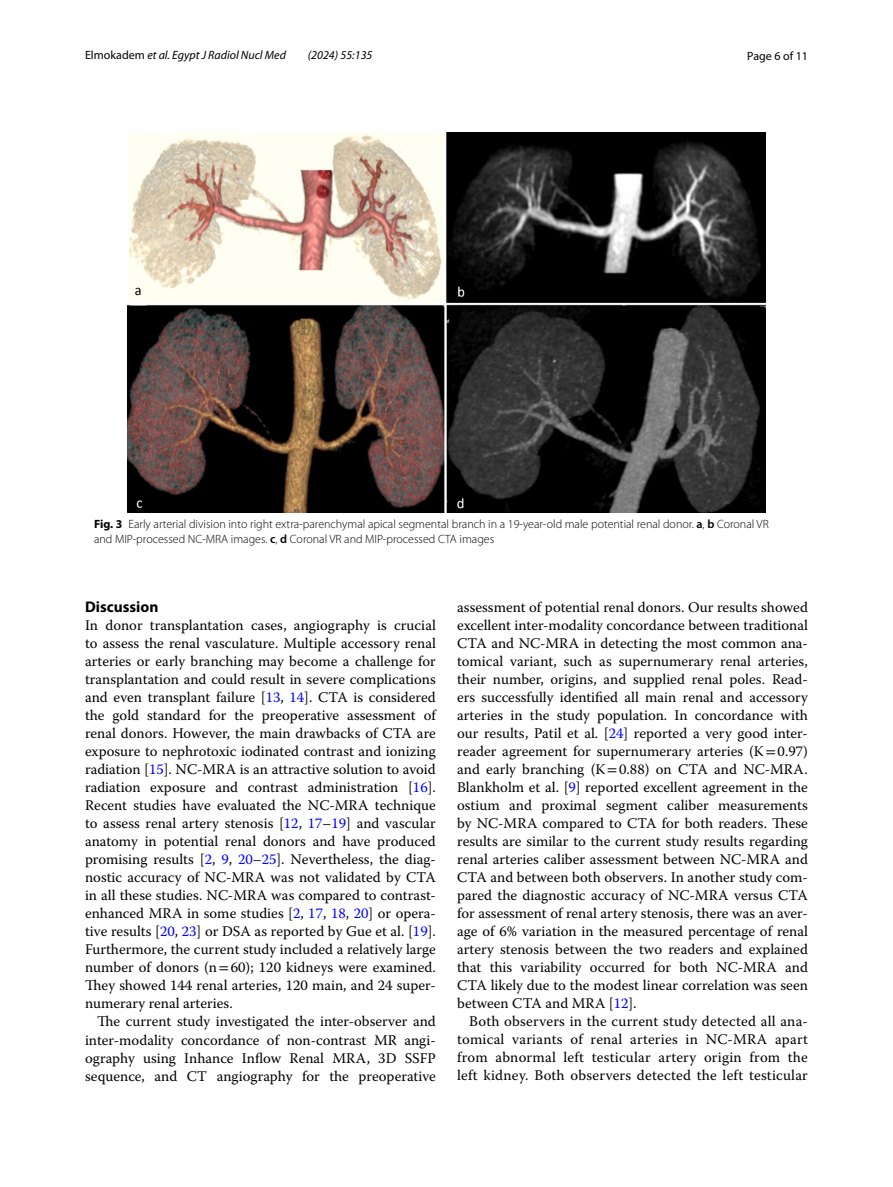
<style>
.page{position:relative;width:893px;height:1187px;background:#fff}
.page>*{position:absolute;margin:0;border:0;box-sizing:border-box;transform-origin:0 0}
.t1{font:700 15.45px "Myriad Pro";color:#000}
.t2{font:14.7px/18px "Warnock Pro";color:#000;text-align:justify}
.t3{font:300 12px/15px "Myriad Pro";color:#000}
.t4{font:italic 12px "Myriad Pro";color:#000}
.t5{font:12px "Myriad Pro";color:#000}
.s1{font-style:normal}
.s2{font-weight:700}
.s3{font-weight:600}
.s4{color:#00f}
.s5{font-family:"STIX"}
</style>
<div class="page">
<img style="left:127px;top:133px;width:638px;height:379px">
<p class="t4" style="left:85px;top:48px;width:202px"><span class="s1">Elmokadem</span> et al. Egypt J Radiol Nucl Med</p>
<p class="t4" style="left:308px;top:48px;width:66px">(2024) 55:135</p>
<p class="t5" style="left:747px;top:48px;width:62px">Page 6 of 11</p>
<p class="t3" style="left:94px;top:516px;width:676px"><span class="s2">Fig. 3</span> Early arterial division into right extra-parenchymal apical segmental branch in a 19-year-old male potential renal donor. <span class="s3">a</span>, <span class="s3">b</span> Coronal VR and MIP-processed NC-MRA images. <span class="s3">c</span>, <span class="s3">d</span> Coronal VR and MIP-processed CTA images</p>
<p class="t1" style="left:85px;top:597px;width:75px">Discussion</p>
<p class="t2" style="left:85px;top:616px;width:352px">In donor transplantation cases, angiography is crucial to assess the renal vasculature. Multiple accessory renal arteries or early branching may become a challenge for transplantation and could result in severe complications and even transplant failure [<span class="s4">13</span>, <span class="s4">14</span>]. CTA is considered the gold standard for the preoperative assessment of renal donors. However, the main drawbacks of CTA are exposure to nephrotoxic iodinated contrast and ionizing radiation [<span class="s4">15</span>]. NC-MRA is an attractive solution to avoid radiation exposure and contrast administration [<span class="s4">16</span>].<br>Recent studies have evaluated the NC-MRA technique to assess renal artery stenosis [<span class="s4">12</span>, <span class="s4">17</span>–<span class="s4">19</span>] and vascular anatomy in potential renal donors and have produced promising results [<span class="s4">2</span>, <span class="s4">9</span>, <span class="s4">20</span>–<span class="s4">25</span>]. Nevertheless, the diag&shy;nostic accuracy of NC-MRA was not validated by CTA in all these studies. NC-MRA was compared to contrast&shy;enhanced MRA in some studies [<span class="s4">2</span>, <span class="s4">17</span>, <span class="s4">18</span>, <span class="s4">20</span>] or opera&shy;tive results [<span class="s4">20</span>, <span class="s4">23</span>] or DSA as reported by Gue et al. [<span class="s4">19</span>].<br>Furthermore, the current study included a relatively large number of donors (n<span class="s5">=</span>60); 120 kidneys were examined.<br>They showed 144 renal arteries, 120 main, and 24 super&shy;numerary renal arteries.</p>
<p class="t2" style="left:85px;top:1012px;width:352px;text-indent:12px">The current study investigated the inter-observer and inter-modality concordance of non-contrast MR angi&shy;ography using Inhance Inflow Renal MRA, 3D SSFP sequence, and CT angiography for the preoperative</p>
<p class="t2" style="left:457px;top:597px;width:352px">assessment of potential renal donors. Our results showed excellent inter-modality concordance between traditional CTA and NC-MRA in detecting the most common ana&shy;tomical variant, such as supernumerary renal arteries, their number, origins, and supplied renal poles. Read&shy;ers successfully identified all main renal and accessory arteries in the study population. In concordance with our results, Patil et al. [<span class="s4">24</span>] reported a very good inter&shy;reader agreement for supernumerary arteries (K<span class="s5">=</span>0.97) and early branching (K<span class="s5">=</span>0.88) on CTA and NC-MRA.<br>Blankholm et al. [<span class="s4">9</span>] reported excellent agreement in the ostium and proximal segment caliber measurements by NC-MRA compared to CTA for both readers. These results are similar to the current study results regarding renal arteries caliber assessment between NC-MRA and CTA and between both observers. In another study com&shy;pared the diagnostic accuracy of NC-MRA versus CTA for assessment of renal artery stenosis, there was an aver&shy;age of 6% variation in the measured percentage of renal artery stenosis between the two readers and explained that this variability occurred for both NC-MRA and CTA likely due to the modest linear correlation was seen between CTA and MRA [<span class="s4">12</span>].</p>
<p class="t2" style="left:457px;top:1011px;width:352px;text-indent:12px">Both observers in the current study detected all ana&shy;tomical variants of renal arteries in NC-MRA apart from abnormal left testicular artery origin from the left kidney. Both observers detected the left testicular</p>
</div>
